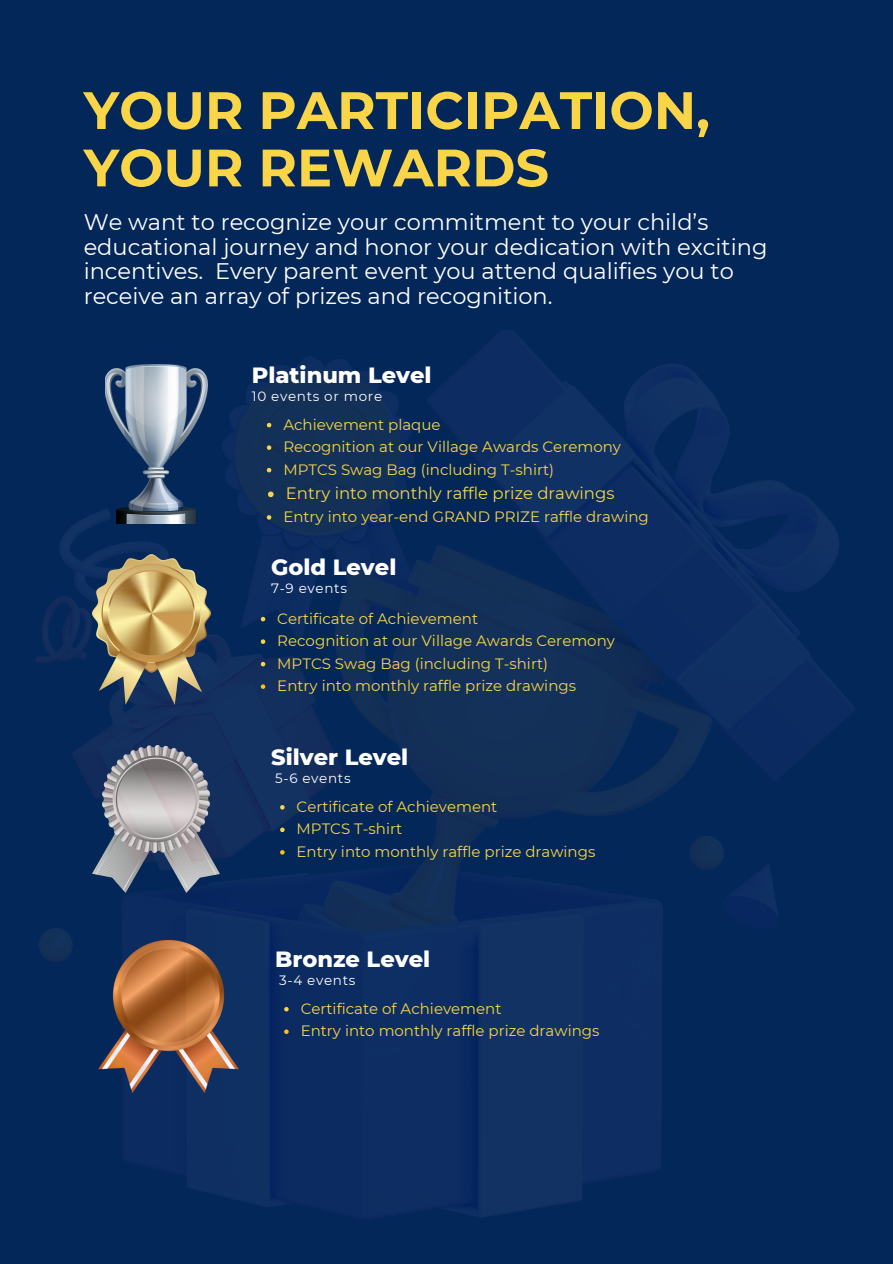
<style>
.page{position:relative;width:893px;height:1264px;background:#fff}
.page>*{position:absolute;margin:0;border:0;box-sizing:border-box;transform-origin:0 0}
.t1{font:700 52.5px/57.3px "Montserrat";color:#f9d547}
.t2{font:22.5px/24.8px "Montserrat";color:#fff}
.t3{font:800 22.5px "Montserrat";color:#fff}
.t4{font:16.5px "Montserrat";color:#f9d547}
.t5{font:15px "Montserrat";color:#f9d547}
.t6{font:13.5px "Montserrat";letter-spacing:.05em;color:#fff}
</style>
<div class="page">
<div style="left:0;top:0;width:892px;height:1263px;background:#032759"></div>
<img style="left:36px;top:330px;width:819px;height:887px">
<svg style="left:267px;top:423px;width:4px;height:4px"></svg>
<svg style="left:267px;top:445px;width:4px;height:5px"></svg>
<svg style="left:267px;top:468px;width:4px;height:4px"></svg>
<svg style="left:268px;top:491px;width:5px;height:6px"></svg>
<svg style="left:267px;top:515px;width:4px;height:4px"></svg>
<svg style="left:261px;top:617px;width:4px;height:4px"></svg>
<svg style="left:261px;top:639px;width:4px;height:5px"></svg>
<svg style="left:261px;top:662px;width:4px;height:4px"></svg>
<svg style="left:261px;top:684px;width:4px;height:5px"></svg>
<svg style="left:280px;top:805px;width:4px;height:4px"></svg>
<svg style="left:280px;top:827px;width:4px;height:5px"></svg>
<svg style="left:280px;top:850px;width:4px;height:4px"></svg>
<svg style="left:284px;top:1006px;width:5px;height:5px"></svg>
<svg style="left:284px;top:1029px;width:5px;height:4px"></svg>
<p class="t1" style="left:84px;top:81px;width:627px">YOUR PARTICIPATION,<br>YOUR REWARDS</p>
<h4 class="t2" style="left:84px;top:209px;width:685px">We want to recognize your commitment to your child’s educational journey and honor your dedication with exciting incentives. Every parent event you attend qualifies you to receive an array of prizes and recognition.</h4>
<p class="t3" style="left:252px;top:361px;width:181px">Platinum Level</p>
<p class="t5" style="left:283px;top:415px;width:159px">Achievement plaque</p>
<h2 class="t5" style="left:283px;top:437px;width:339px">Recognition at our Village Awards Ceremony</h2>
<p class="t5" style="left:283px;top:460px;width:272px">MPTCS Swag Bag (including T-shirt)</p>
<h4 class="t4" style="left:286px;top:483px;width:330px">Entry into monthly raffle prize drawings</h4>
<h4 class="t5" style="left:283px;top:507px;width:367px">Entry into year-end GRAND PRIZE raffle drawing</h4>
<h4 class="t6" style="left:252px;top:388px;width:132px">10 events or more</h4>
<h4 class="t3" style="left:271px;top:552px;width:127px">Gold Level</h4>
<h4 class="t6" style="left:271px;top:580px;width:77px">7-9 events</h4>
<h4 class="t5" style="left:277px;top:609px;width:202px">Certificate of Achievement</h4>
<h2 class="t5" style="left:277px;top:631px;width:339px">Recognition at our Village Awards Ceremony</h2>
<p class="t5" style="left:277px;top:654px;width:272px">MPTCS Swag Bag (including T-shirt)</p>
<h4 class="t5" style="left:277px;top:676px;width:300px">Entry into monthly raffle prize drawings</h4>
<h4 class="t3" style="left:271px;top:743px;width:139px">Silver Level</h4>
<h2 class="t6" style="left:275px;top:770px;width:77px">5-6 events</h2>
<p class="t5" style="left:296px;top:797px;width:202px">Certificate of Achievement</p>
<h4 class="t5" style="left:296px;top:819px;width:107px">MPTCS T-shirt</h4>
<h4 class="t5" style="left:296px;top:842px;width:300px">Entry into monthly raffle prize drawings</h4>
<h4 class="t3" style="left:275px;top:945px;width:157px">Bronze Level</h4>
<h2 class="t6" style="left:279px;top:972px;width:78px">3-4 events</h2>
<p class="t5" style="left:300px;top:999px;width:202px">Certificate of Achievement</p>
<h4 class="t5" style="left:300px;top:1021px;width:300px">Entry into monthly raffle prize drawings</h4>
</div>
